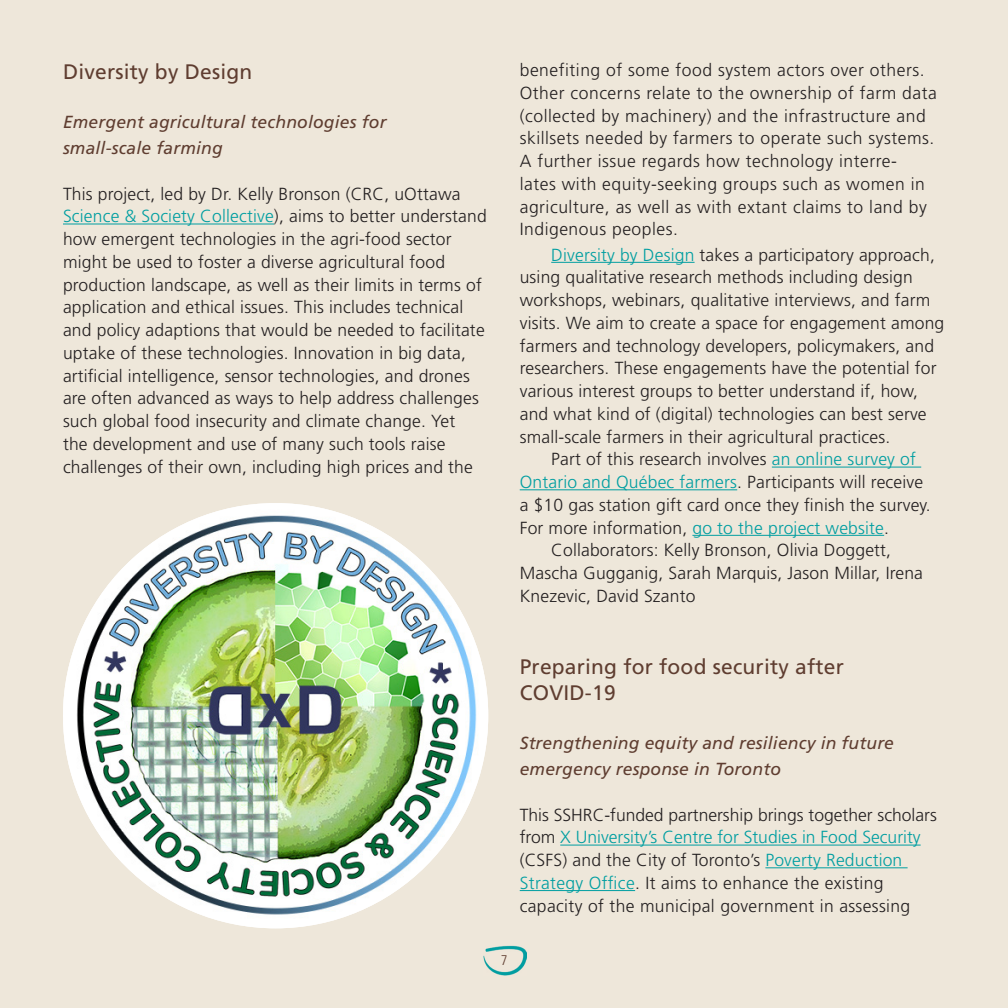
<style>
.page{position:relative;width:1008px;height:1008px;background:#eee7da}
.page>*{position:absolute;margin:0;border:0;box-sizing:border-box;transform-origin:0 0}
.Paragraph_Style_1{font:21px/26.2px "Frutiger LT Std";letter-spacing:.01em;color:#5f3d30}
.Paragraph_Style_1-2{font:300 17.5px/22.8px "Frutiger LT Std";letter-spacing:.01em;color:#231f20}
.Paragraph_Style_1-3{font:300 17.5px/22.8px "Frutiger LT Std";letter-spacing:.03em;color:#231f20}
.Paragraph_Style_1-4{font:italic 17.5px/26.2px "Frutiger LT Std";letter-spacing:.01em;color:#5f3d30}
.t1{font:300 condensed 14px "Frutiger LT Std";color:#5f3d30}
.s1{color:#009ea1}
</style>
<div class="page">
<img style="left:484px;top:946px;width:42px;height:30px">
<hr style="left:63px;top:224px;width:211px;height:1px;background:#009ea1">
<hr style="left:551px;top:262px;width:144px;height:1px;background:#009ea1">
<hr style="left:772px;top:467px;width:149px;height:1px;background:#009ea1">
<hr style="left:520px;top:489px;width:217px;height:1px;background:#009ea1">
<hr style="left:692px;top:535px;width:192px;height:1px;background:#009ea1">
<hr style="left:560px;top:845px;width:361px;height:1px;background:#009ea1">
<hr style="left:765px;top:867px;width:143px;height:1px;background:#009ea1">
<hr style="left:520px;top:890px;width:115px;height:1px;background:#009ea1">
<img style="left:63px;top:503px;width:425px;height:425px;border-radius:213px">
<p class="Paragraph_Style_1" style="left:63px;top:58px;width:191px">Diversity by Design</p>
<p class="Paragraph_Style_1-4" style="left:63px;top:109px;width:325px">Emergent agricultural technologies for small-scale farming</p>
<p class="Paragraph_Style_1-2" style="left:63px;top:182px;width:425px">This project, led by Dr. Kelly Bronson (CRC, uOttawa <span class="s1">Science &amp; Society Collective</span>), aims to better understand how emergent technologies in the agri-food sector might be used to foster a diverse agricultural food production landscape, as well as their limits in terms of application and ethical issues. This includes technical and policy adaptions that would be needed to facilitate uptake of these technologies. Innovation in big data, artificial intelligence, sensor technologies, and drones are often advanced as ways to help address challenges such global food insecurity and climate change. Yet<br>the development and use of many such tools raise challenges of their own, including high prices and the</p>
<p class="Paragraph_Style_1-3" style="left:520px;top:59px;width:419px">benefiting of some food system actors over others.<br>Other concerns relate to the ownership of farm data (collected by machinery) and the infrastructure and skillsets needed by farmers to operate such systems.<br>A further issue regards how technology interre&shy;lates with equity-seeking groups such as women in agriculture, as well as with extant claims to land by Indigenous peoples.</p>
<p class="Paragraph_Style_1-2" style="left:520px;top:243px;width:426px;text-indent:32px"><span class="s1">Diversity by Design</span> takes a participatory approach, using qualitative research methods including design workshops, webinars, qualitative interviews, and farm visits. We aim to create a space for engagement among farmers and technology developers, policymakers, and researchers. These engagements have the potential for various interest groups to better understand if, how, and what kind of (digital) technologies can best serve small-scale farmers in their agricultural practices.</p>
<p class="Paragraph_Style_1-2" style="left:520px;top:448px;width:413px;text-indent:32px">Part of this research involves <span class="s1">an online survey of Ontario and Québec farmers</span>. Participants will receive a $10 gas station gift card once they finish the survey.<br>For more information, <span class="s1">go to the project website</span>.</p>
<p class="Paragraph_Style_1-2" style="left:520px;top:539px;width:405px;text-indent:32px">Collaborators: Kelly Bronson, Olivia Doggett,<br>Mascha Gugganig, Sarah Marquis, Jason Millar, Irena<br>Knezevic, David Szanto</p>
<p class="Paragraph_Style_1" style="left:520px;top:653px;width:326px">Preparing for food security after<br>COVID-19</p>
<p class="Paragraph_Style_1-4" style="left:520px;top:730px;width:376px">Strengthening equity and resiliency in future emergency response in Toronto</p>
<p class="Paragraph_Style_1-2" style="left:520px;top:803px;width:419px">This SSHRC-funded partnership brings together scholars from <span class="s1">X University’s Centre for Studies in Food Security </span>(CSFS) and the City of Toronto’s <span class="s1">Poverty Reduction Strategy Office</span>. It aims to enhance the existing capacity of the municipal government in assessing</p>
<p class="t1" style="left:501px;top:952px;width:8px">7</p>
</div>
